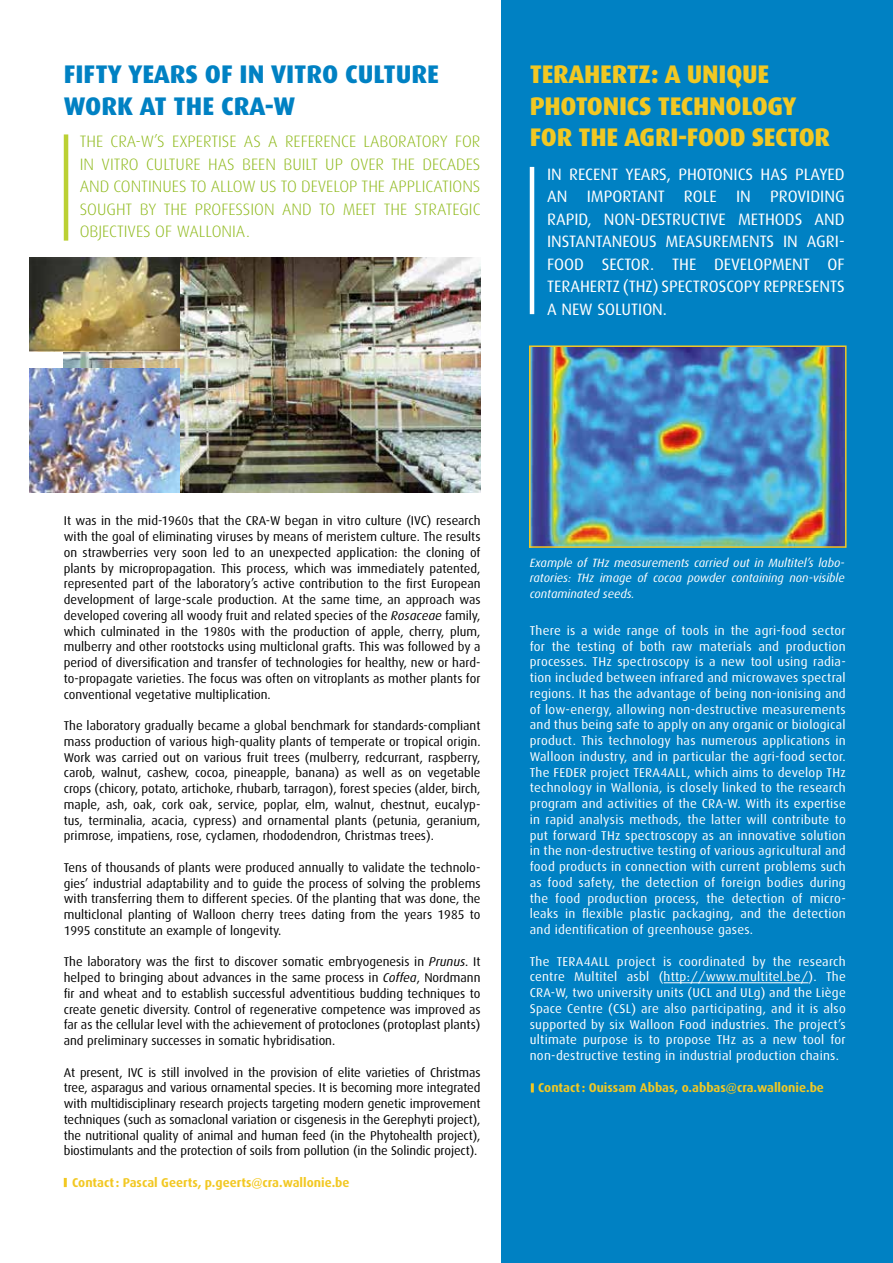
<style>
.page{position:relative;width:893px;height:1263px;background:#fff}
.page>*{position:absolute;margin:0;border:0;box-sizing:border-box;transform-origin:0 0}
.t1{font:800 25.5px/31.5px "Dax";letter-spacing:-.01em;color:#f2c823}
.t2{font:800 25.5px/31.5px "Dax";color:#0081c3}
.t3{font:16.5px/22.5px "Dax";color:#fff;text-align:justify}
.t4{font:300 16.5px/22.5px "Dax";color:#90ba1e;text-align:justify}
.t5{font:12.75px/15.8px "Dax";color:#000;text-align:justify}
.t6{font:12.75px/15.8px "Dax";letter-spacing:.02em;color:#fff;text-align:justify}
.t7{font:700 12.75px "Dax";color:#f2c823}
.t8{font:italic 12px/15.8px "Dax";color:#fff;text-align:justify}
.s1{font-style:italic}
</style>
<div class="page">
<div style="left:502px;top:0;width:391px;height:1263px;background:#0081c3"></div>
<img style="left:64px;top:257px;width:416px;height:235px">
<img style="left:532px;top:348px;width:311px;height:197px">
<div style="left:529px;top:345px;width:317px;height:203px;border:2px solid #f2c823"></div>
<hr style="left:664px;top:982px;width:144px;height:1px;background:#fff">
<svg style="left:64px;top:1178px;width:3px;height:9px"></svg>
<svg style="left:531px;top:1083px;width:3px;height:9px"></svg>
<hr style="left:64px;top:134px;width:4px;height:107px;background:#bbd034">
<hr style="left:530px;top:167px;width:4px;height:147px;background:#fff">
<img style="left:30px;top:257px;width:150px;height:94px">
<img style="left:30px;top:368px;width:150px;height:124px">
<h1 class="t2" style="left:64px;top:59px;width:377px">FIFTY YEARS OF IN VITRO CULTURE<br>WORK AT THE CRA-W</h1>
<p class="t4" style="left:80px;top:130px;width:402px">THE CRA-W’S EXPERTISE AS A REFERENCE LABORATORY FOR IN VITRO CULTURE HAS BEEN BUILT UP OVER THE DECADES AND CONTINUES TO ALLOW US TO DEVELOP THE APPLICATIONS SOUGHT BY THE PROFESSION AND TO MEET THE STRATEGIC OBJECTIVES OF WALLONIA.</p>
<h1 class="t1" style="left:530px;top:59px;width:302px">TERAHERTZ: A UNIQUE<br>PHOTONICS TECHNOLOGY<br>FOR THE AGRI-FOOD SECTOR</h1>
<p class="t3" style="left:547px;top:163px;width:299px">IN RECENT YEARS, PHOTONICS HAS PLAYED AN IMPORTANT ROLE IN PROVIDING RAPID, NON-DESTRUCTIVE METHODS AND INSTANTANEOUS MEASUREMENTS IN AGRI-FOOD SECTOR. THE DEVELOPMENT OF TERAHERTZ (THZ) SPECTROSCOPY REPRESENTS A NEW SOLUTION.</p>
<p class="t5" style="left:64px;top:513px;width:418px">It was in the mid-1960s that the CRA-W began in vitro culture (IVC) research with the goal of eliminating viruses by means of meristem culture. The results on strawberries very soon led to an unexpected application: the cloning of plants by micropropagation. This process, which was immediately patented, represented part of the laboratory’s active contribution to the first European development of large-scale production. At the same time, an approach was developed covering all woody fruit and related species of the <span class="s1">Rosaceae</span> family, which culminated in the 1980s with the production of apple, cherry, plum, mulberry and other rootstocks using multiclonal grafts. This was followed by a period of diversification and transfer of technologies for healthy, new or hard&shy;to-propagate varieties. The focus was often on vitroplants as mother plants for conventional vegetative multiplication.</p>
<p class="t5" style="left:64px;top:718px;width:418px">The laboratory gradually became a global benchmark for standards-compliant mass production of various high-quality plants of temperate or tropical origin.<br>Work was carried out on various fruit trees (mulberry, redcurrant, raspberry, carob, walnut, cashew, cocoa, pineapple, banana) as well as on vegetable crops (chicory, potato, artichoke, rhubarb, tarragon), forest species (alder, birch, maple, ash, oak, cork oak, service, poplar, elm, walnut, chestnut, eucalyp&shy;tus, terminalia, acacia, cypress) and ornamental plants (petunia, geranium, primrose, impatiens, rose, cyclamen, rhododendron, Christmas trees).</p>
<p class="t5" style="left:64px;top:860px;width:418px">Tens of thousands of plants were produced annually to validate the technolo&shy;gies’ industrial adaptability and to guide the process of solving the problems with transferring them to different species. Of the planting that was done, the multiclonal planting of Walloon cherry trees dating from the years 1985 to 1995 constitute an example of longevity.</p>
<p class="t5" style="left:64px;top:954px;width:418px">The laboratory was the first to discover somatic embryogenesis in <span class="s1">Prunus</span>. It helped to bringing about advances in the same process in <span class="s1">Coffea</span>, Nordmann fir and wheat and to establish successful adventitious budding techniques to create genetic diversity. Control of regenerative competence was improved as far as the cellular level with the achievement of protoclones (protoplast plants) and preliminary successes in somatic hybridisation.</p>
<p class="t5" style="left:64px;top:1064px;width:418px">At present, IVC is still involved in the provision of elite varieties of Christmas tree, asparagus and various ornamental species. It is becoming more integrated with multidisciplinary research projects targeting modern genetic improvement techniques (such as somaclonal variation or cisgenesis in the Gerephyti project), the nutritional quality of animal and human feed (in the Phytohealth project), biostimulants and the protection of soils from pollution (in the Solindic project).</p>
<p class="t7" style="left:72px;top:1175px;width:279px">Contact : Pascal Geerts, p.geerts@cra.wallonie.be</p>
<p class="t8" style="left:530px;top:555px;width:316px">Example of THz measurements carried out in Multitel’s labo&shy;ratories: THz image of cocoa powder containing non-visible contaminated seeds.</p>
<p class="t6" style="left:530px;top:623px;width:318px">There is a wide range of tools in the agri-food sector for the testing of both raw materials and production processes. THz spectroscopy is a new tool using radia&shy;tion included between infrared and microwaves spectral regions. It has the advantage of being non-ionising and of low-energy, allowing non-destructive measurements and thus being safe to apply on any organic or biological product. This technology has numerous applications in Walloon industry, and in particular the agri-food sector.<br>The FEDER project TERA4ALL, which aims to develop THz technology in Wallonia, is closely linked to the research program and activities of the CRA-W. With its expertise in rapid analysis methods, the latter will contribute to put forward THz spectroscopy as an innovative solution in the non-destructive testing of various agricultural and food products in connection with current problems such as food safety, the detection of foreign bodies during the food production process, the detection of micro&shy;leaks in flexible plastic packaging, and the detection and identification of greenhouse gases.</p>
<p class="t6" style="left:530px;top:953px;width:318px">The TERA4ALL project is coordinated by the research centre Multitel asbl (http://www.multitel.be/). The CRA-W, two university units (UCL and ULg) and the Liège Space Centre (CSL) are also participating, and it is also supported by six Walloon Food industries. The project’s ultimate purpose is to propose THz as a new tool for non-destructive testing in industrial production chains.</p>
<p class="t7" style="left:538px;top:1080px;width:287px">Contact : Ouissam Abbas, o.abbas@cra.wallonie.be</p>
</div>
